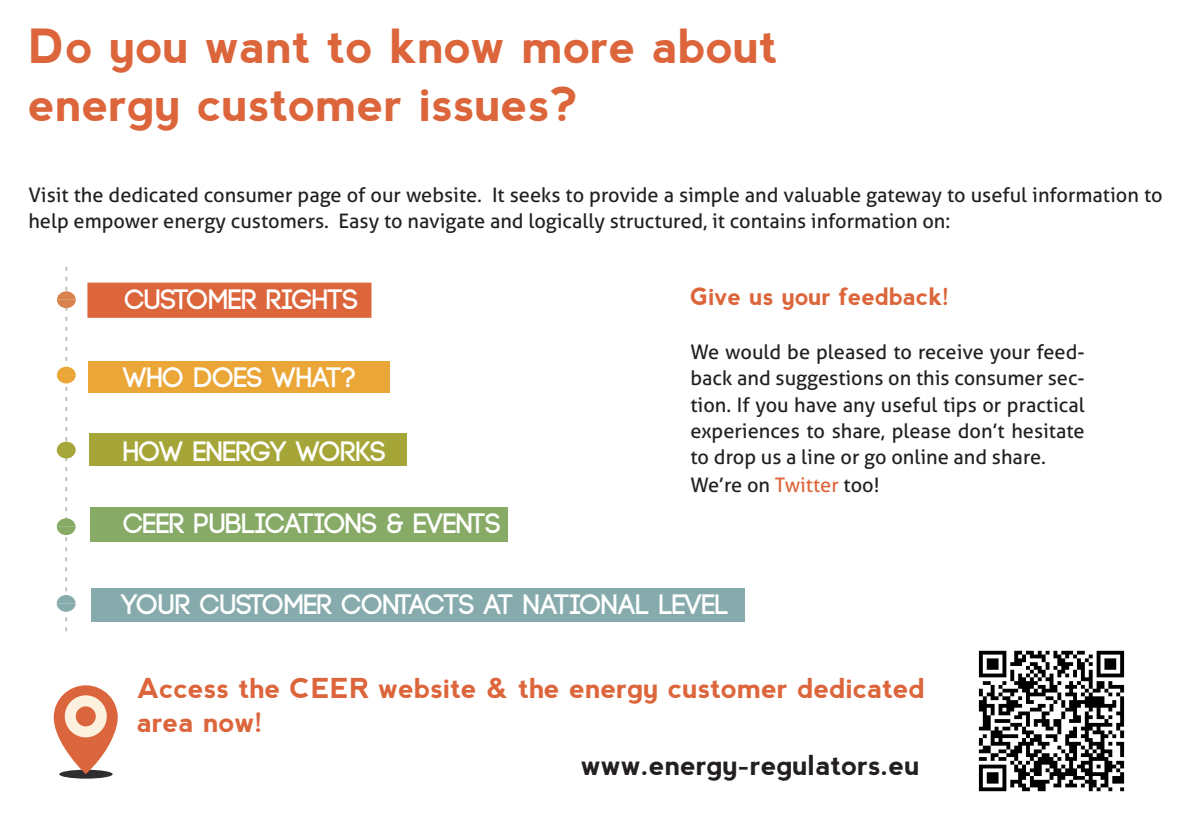
<style>
.page{position:relative;width:1191px;height:840px;background:#fff}
.page>*{position:absolute;margin:0;border:0;box-sizing:border-box;transform-origin:0 0}
.t1{font:700 47px "nevis";color:#dc653b}
.t2{font:700 28px "Code";color:#fff}
.t3{font:700 27.4px/34px "nevis";color:#dc653b}
.t4{font:700 27.4px "nevis";color:#231f20}
.t5{font:700 24px "nevis";color:#dc653b}
.t6{font:20px/26px "Aller";color:#231f20}
.s1{color:#dc653b}
</style>
<div class="page">
<img style="left:978px;top:650px;width:147px;height:142px">
<div style="left:59px;top:769px;width:54px;height:9px;background:#2e2e2e;border-radius:50%"></div>
<svg style="left:54px;top:685px;width:64px;height:88px"></svg>
<div style="left:65px;top:695px;width:42px;height:42px;background:#fcf0de;border-radius:50%"></div>
<div style="left:76px;top:706px;width:20px;height:20px;background:#db663d;border-radius:50%"></div>
<div style="left:87px;top:282px;width:284px;height:35px;background:#dc653b;border:2px solid #dc653b"></div>
<svg style="left:57px;top:266px;width:19px;height:365px"></svg>
<div style="left:88px;top:361px;width:302px;height:32px;background:#eba638"></div>
<div style="left:90px;top:433px;width:317px;height:33px;background:#a6a638"></div>
<div style="left:90px;top:506px;width:417px;height:35px;background:#87ab66"></div>
<div style="left:91px;top:587px;width:653px;height:34px;background:#87abad"></div>
<p class="t1" style="left:28px;top:20px;width:751px">Do you want to know more about</p>
<p class="t1" style="left:28px;top:77px;width:552px">energy customer issues?</p>
<p class="t6" style="left:28px;top:182px;width:1135px">Visit the dedicated consumer page of our website. It seeks to provide a simple and valuable gateway to useful information to help empower energy customers. Easy to navigate and logically structured, it contains information on:</p>
<p class="t2" style="left:125px;top:285px;width:235px">CUSTOMER RIGHTS</p>
<p class="t2" style="left:123px;top:363px;width:234px">WHO DOES WHAT?</p>
<p class="t2" style="left:123px;top:437px;width:264px">HOW ENERGY WORKS</p>
<p class="t2" style="left:123px;top:509px;width:379px">CEER PUBLICATIONS &amp; EVENTS</p>
<p class="t5" style="left:690px;top:282px;width:260px">Give us your feedback!</p>
<p class="t6" style="left:690px;top:339px;width:396px;text-align:justify">We would be pleased to receive your feed&shy;back and suggestions on this consumer sec&shy;tion. If you have any useful tips or practical experiences to share, please don’t hesitate to drop us a line or go online and share.</p>
<p class="t6" style="left:690px;top:472px;width:191px">We’re on <span class="s1">Twitter</span> too!</p>
<p class="t2" style="left:122px;top:590px;width:608px">YOUR CUSTOMER CONTACTS AT NATIONAL LEVEL</p>
<p class="t3" style="left:137px;top:670px;width:789px">Access the CEER website &amp; the energy customer dedicated area now!</p>
<p class="t4" style="left:581px;top:749px;width:340px">www.energy-regulators.eu</p>
</div>
